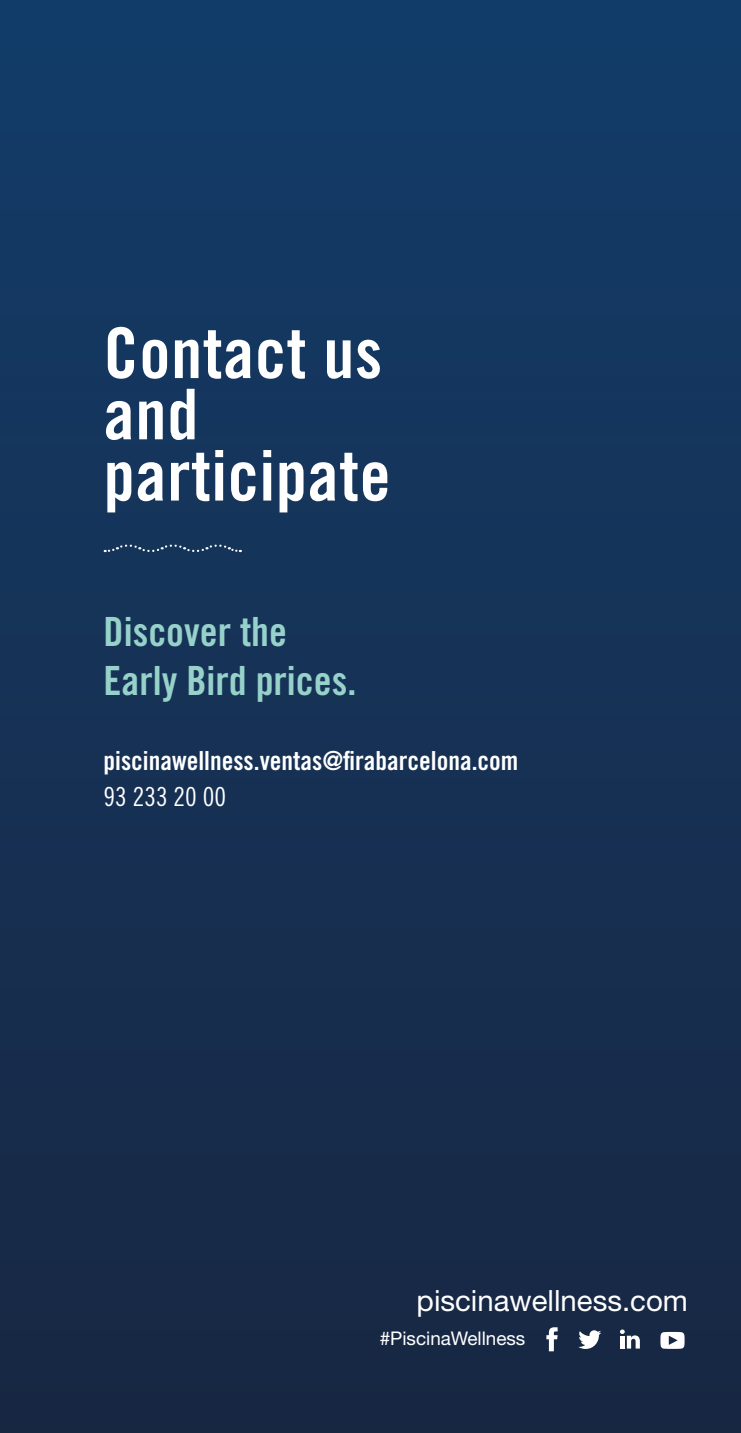
<style>
.page{position:relative;width:741px;height:1433px;background:#fff}
.page>*{position:absolute;margin:0;border:0;box-sizing:border-box;transform-origin:0 0}
.t1{font:70px/61.2px "Trade Gothic LT Std Bd Cn 20";letter-spacing:.01em;color:#fff}
.t2{font:40.25px/48.3px "Trade Gothic LT Std Bd Cn 20";color:#96d1ca}
.t3{font:29.4px "Helvetica Neue LT Std";color:#fff}
.t4{font:26.25px "Trade Gothic LT Std Bd Cn 20";color:#fff}
.t5{font:26.25px "Trade Gothic Cond Eighteen";color:#fff}
.t6{font:18.9px "Helvetica Neue LT Std";color:#fff}
</style>
<div class="page">
<div style="left:0;top:0;width:740px;height:1433px;background:linear-gradient(to bottom,#123c69,#182742)"></div>
<svg style="left:578px;top:1330px;width:23px;height:19px"></svg>
<svg style="left:546px;top:1327px;width:11px;height:24px"></svg>
<svg style="left:660px;top:1332px;width:24px;height:17px"></svg>
<svg style="left:619px;top:1329px;width:20px;height:20px"></svg>
<svg style="left:105px;top:545px;width:136px;height:8px"></svg>
<h1 class="t1" style="left:103px;top:322px;width:288px">Contact us and participate</h1>
<h2 class="t2" style="left:103px;top:608px;width:254px">Discover the<br>Early Bird prices.</h2>
<p class="t4" style="left:103px;top:745px;width:416px">piscinawellness.ventas@firabarcelona.com</p>
<p class="t5" style="left:103px;top:781px;width:124px">93 233 20 00</p>
<p class="t3" style="left:416px;top:1283px;width:273px">piscinawellness.com</p>
<p class="t6" style="left:379px;top:1327px;width:147px">#PiscinaWellness</p>
</div>
